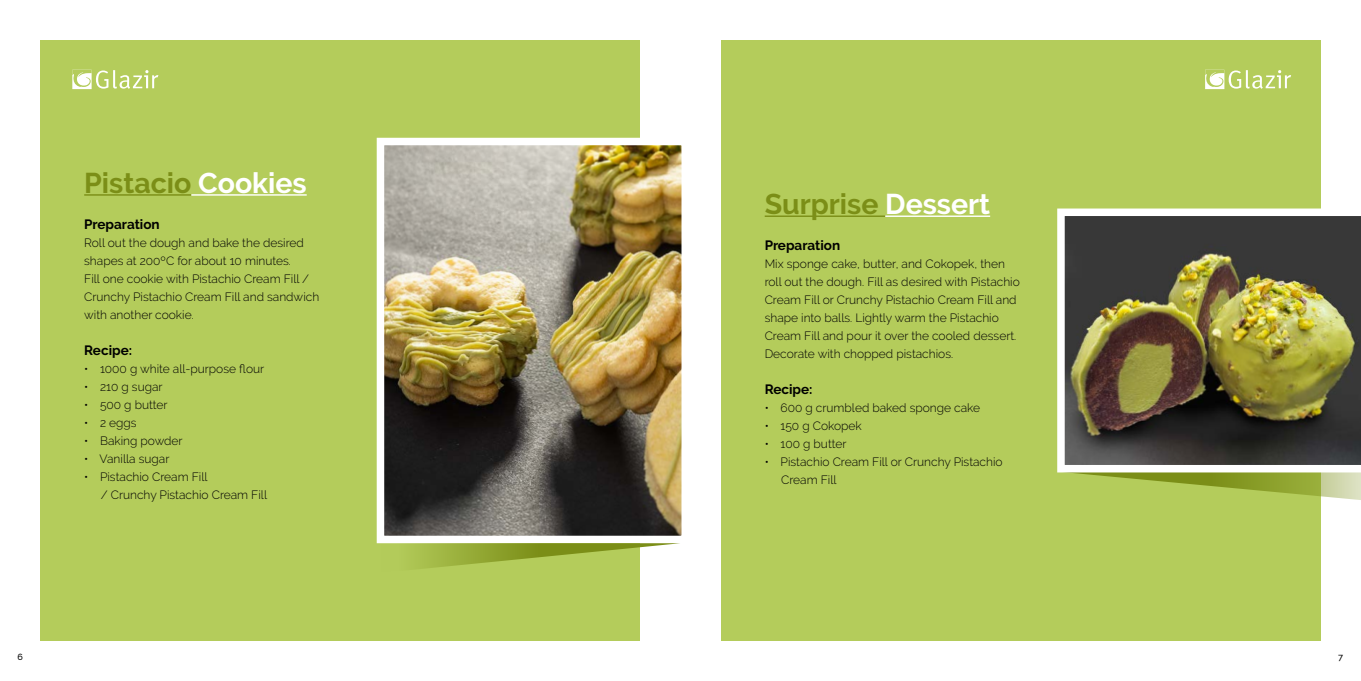
<style>
.page{position:relative;width:1361px;height:681px;background:#fff}
.page>*{position:absolute;margin:0;border:0;box-sizing:border-box;transform-origin:0 0}
.t1{font:700 28.5px "Raleway";color:#7b8e17}
.t2{font:700 13.5px "Raleway";color:#000}
.t3{font:300 12px/18px "Raleway";color:#000}
.t4{font:500 9px "Raleway";color:#000}
.s1{color:#fff}
</style>
<div class="page">
<div style="left:721px;top:40px;width:599px;height:600px;background:#b4cc5b"></div>
<div style="left:40px;top:40px;width:600px;height:600px;background:#b4cc5b"></div>
<hr style="left:84px;top:194px;width:107px;height:1px;background:#7b8e17">
<hr style="left:191px;top:194px;width:116px;height:1px;background:#fff">
<hr style="left:765px;top:215px;width:120px;height:2px;background:#7b8e17">
<hr style="left:885px;top:215px;width:105px;height:2px;background:#fff">
<svg style="left:1205px;top:70px;width:86px;height:19px"></svg>
<svg style="left:72px;top:70px;width:86px;height:19px"></svg>
<svg style="left:1061px;top:472px;width:300px;height:29px"></svg>
<img style="left:386px;top:147px;width:294px;height:387px">
<div style="left:377px;top:138px;width:312px;height:405px;border:8px solid #fff"></div>
<img style="left:1057px;top:208px;width:304px;height:264px">
<svg style="left:380px;top:543px;width:300px;height:26px"></svg>
<h1 class="t1" style="left:84px;top:166px;width:224px">Pistacio <span class="s1">Cookies</span></h1>
<p class="t2" style="left:84px;top:216px;width:77px">Preparation</p>
<p class="t3" style="left:84px;top:233px;width:237px">Roll out the dough and bake the desired shapes at 200ºC for about 10 minutes.<br>Fill one cookie with Pistachio Cream Fill / Crunchy Pistachio Cream Fill and sandwich with another cookie.</p>
<p class="t2" style="left:84px;top:342px;width:49px">Recipe:</p>
<p class="t3" style="left:84px;top:359px;width:182px">• 1000 g white all-purpose flour</p>
<p class="t3" style="left:84px;top:377px;width:80px">• 210 g sugar</p>
<p class="t3" style="left:84px;top:395px;width:85px">• 500 g butter</p>
<p class="t3" style="left:84px;top:413px;width:54px">• 2 eggs</p>
<p class="t3" style="left:84px;top:431px;width:100px">• Baking powder</p>
<p class="t3" style="left:84px;top:449px;width:87px">• Vanilla sugar</p>
<p class="t3" style="left:101px;top:467px;width:168px;text-indent:-16px">• Pistachio Cream Fill<br>/ Crunchy Pistachio Cream Fill</p>
<h1 class="t1" style="left:765px;top:188px;width:227px">Surprise <span class="s1">Dessert</span></h1>
<p class="t2" style="left:765px;top:237px;width:77px">Preparation</p>
<p class="t3" style="left:765px;top:255px;width:257px">Mix sponge cake, butter, and Cokopek, then roll out the dough. Fill as desired with Pistachio Cream Fill or Crunchy Pistachio Cream Fill and shape into balls. Lightly warm the Pistachio Cream Fill and pour it over the cooled dessert.<br>Decorate with chopped pistachios.</p>
<p class="t2" style="left:765px;top:381px;width:49px">Recipe:</p>
<p class="t3" style="left:765px;top:399px;width:217px">• 600 g crumbled baked sponge cake</p>
<p class="t3" style="left:765px;top:417px;width:99px">• 150 g Cokopek</p>
<p class="t3" style="left:765px;top:435px;width:83px">• 100 g butter</p>
<p class="t3" style="left:781px;top:453px;width:223px;text-indent:-16px">• Pistachio Cream Fill or Crunchy Pistachio<br>Cream Fill</p>
<p class="t4" style="left:17px;top:651px;width:7px">6</p>
<p class="t4" style="left:1338px;top:651px;width:7px">7</p>
</div>
